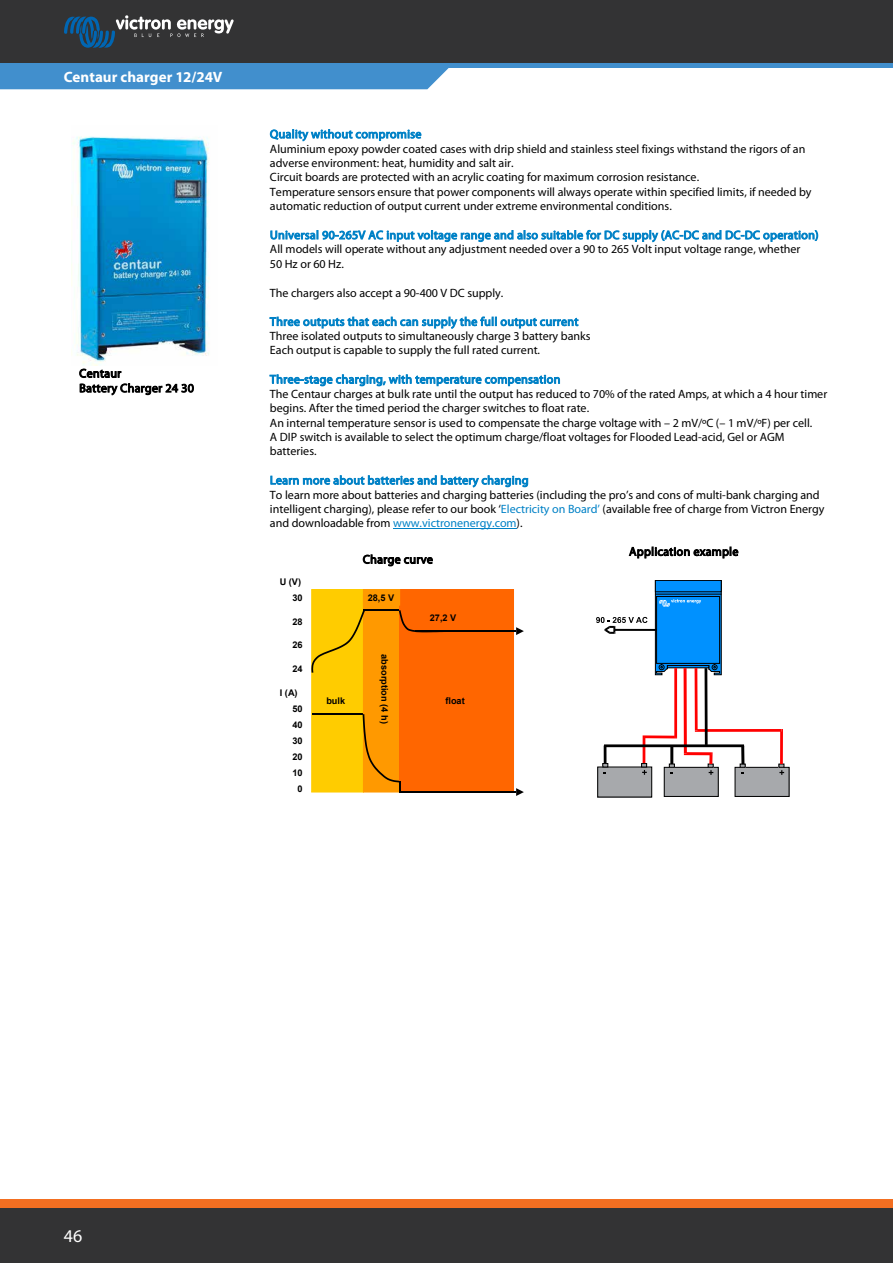
<style>
.page{position:relative;width:893px;height:1263px;background:#fff}
.page>*{position:absolute;margin:0;border:0;box-sizing:border-box;transform-origin:0 0}
.t1{font:18px "Myriad Pro";color:#fff}
.t2{font:700 15px "Myriad Pro";color:#fff}
.t3{font:12px/14.4px "Myriad Pro";letter-spacing:-.005em;color:#000}
.t4{font:12px "Myriad Pro";letter-spacing:.025em;color:#0081c6}
.t5{font:12px/14.7px "Myriad Pro";letter-spacing:.025em;color:#000}
.t6{font:12px "Myriad Pro";letter-spacing:.03em;color:#000}
.t7{font:700 9.15px/15.9px "Arial";color:#000;text-align:right}
.s1{color:#0081c6}
</style>
<div class="page">
<div style="left:0;top:1208px;width:893px;height:55px;background:#333334"></div>
<div style="left:0;top:1199px;width:893px;height:9px;background:#f36f21"></div>
<div style="left:0;top:0;width:893px;height:64px;background:#333334"></div>
<div style="left:0;top:68px;width:449px;height:21px;background:#418fcd"></div>
<svg style="left:64px;top:15px;width:170px;height:33px"></svg>
<hr style="left:0;top:64px;width:893px;height:4px;background:#418fcd">
<hr style="left:393px;top:528px;width:124px;height:1px;background:#0081c6">
<div style="left:312px;top:590px;width:51px;height:202px;background:#fc0"></div>
<div style="left:311px;top:589px;width:53px;height:203px;border:1px solid #fc0"></div>
<hr style="left:312px;top:713px;width:51px;height:2px;background:#000">
<div style="left:363px;top:595px;width:37px;height:197px;background:#f90"></div>
<hr style="left:363px;top:609px;width:37px;height:2px;background:#000">
<div style="left:400px;top:590px;width:46px;height:202px;background:#f60"></div>
<div style="left:399px;top:589px;width:47px;height:203px;border:1px solid #f60"></div>
<svg style="left:399px;top:610px;width:47px;height:22px"></svg>
<div style="left:446px;top:590px;width:67px;height:202px;background:#f60"></div>
<div style="left:446px;top:589px;width:68px;height:203px;border:1px solid #f60"></div>
<svg style="left:363px;top:714px;width:38px;height:78px"></svg>
<hr style="left:400px;top:791px;width:46px;height:2px;background:#000">
<hr style="left:441px;top:791px;width:72px;height:2px;background:#000">
<svg style="left:513px;top:627px;width:11px;height:8px"></svg>
<svg style="left:513px;top:788px;width:11px;height:8px"></svg>
<div style="left:363px;top:590px;width:37px;height:15px;background:#f90"></div>
<div style="left:363px;top:589px;width:37px;height:16px;border:1px solid #f90"></div>
<div style="left:425px;top:610px;width:37px;height:16px;background:#f60"></div>
<svg style="left:311px;top:610px;width:54px;height:63px"></svg>
<hr style="left:415px;top:630px;width:98px;height:2px;background:#000">
<div style="left:441px;top:693px;width:36px;height:21px;background:#f60"></div>
<div style="left:735px;top:767px;width:54px;height:29px;background:#a7a9ac"></div>
<div style="left:664px;top:767px;width:54px;height:29px;background:#a7a9ac"></div>
<div style="left:598px;top:767px;width:54px;height:30px;background:#a7a9ac"></div>
<svg style="left:596px;top:581px;width:188px;height:194px"></svg>
<img style="left:71px;top:136px;width:139px;height:229px">
<p class="t2" style="left:64px;top:67px;width:160px">Centaur charger 12/24V</p>
<p class="t5" style="left:79px;top:366px;width:116px">Centaur<br>Battery Charger 24 30</p>
<p class="t4" style="left:270px;top:127px;width:153px">Quality without compromise</p>
<p class="t3" style="left:270px;top:141px;width:543px">Aluminium epoxy powder coated cases with drip shield and stainless steel fixings withstand the rigors of an adverse environment: heat, humidity and salt air.<br>Circuit boards are protected with an acrylic coating for maximum corrosion resistance.<br>Temperature sensors ensure that power components will always operate within specified limits, if needed by automatic reduction of output current under extreme environmental conditions.</p>
<p class="t4" style="left:270px;top:228px;width:550px">Universal 90-265V AC input voltage range and also suitable for DC supply (AC-DC and DC-DC operation)</p>
<p class="t3" style="left:270px;top:242px;width:532px">All models will operate without any adjustment needed over a 90 to 265 Volt input voltage range, whether<br>50 Hz or 60 Hz.</p>
<p class="t3" style="left:270px;top:285px;width:235px">The chargers also accept a 90-400 V DC supply.</p>
<p class="t4" style="left:270px;top:314px;width:310px">Three outputs that each can supply the full output current</p>
<p class="t3" style="left:270px;top:329px;width:322px">Three isolated outputs to simultaneously charge 3 battery banks<br>Each output is capable to supply the full rated current.</p>
<p class="t4" style="left:270px;top:372px;width:292px">Three-stage charging, with temperature compensation</p>
<p class="t3" style="left:270px;top:386px;width:559px">The Centaur charges at bulk rate until the output has reduced to 70% of the rated Amps, at which a 4 hour timer begins. After the timed period the charger switches to float rate.<br>An internal temperature sensor is used to compensate the charge voltage with – 2 mV/ºC (– 1 mV/ºF) per cell.<br>A DIP switch is available to select the optimum charge/float voltages for Flooded Lead-acid, Gel or AGM batteries.</p>
<p class="t4" style="left:270px;top:473px;width:260px">Learn more about batteries and battery charging</p>
<p class="t3" style="left:270px;top:487px;width:556px">To learn more about batteries and charging batteries (including the pro’s and cons of multi-bank charging and intelligent charging), please refer to our book ‘<span class="s1">Electricity on Board’</span> (available free of charge from Victron Energy and downloadable from <span class="s1">www.victronenergy.com</span>).</p>
<p class="t7" style="left:280px;top:574px;width:24px">U (V)<br>30</p>
<p class="t7" style="left:293px;top:613px;width:12px">28</p>
<p class="t7" style="left:293px;top:637px;width:12px">26</p>
<p class="t7" style="left:293px;top:661px;width:12px">24</p>
<p class="t7" style="left:280px;top:685px;width:19px">I (A)</p>
<p class="t7" style="left:293px;top:701px;width:12px">50</p>
<p class="t7" style="left:293px;top:717px;width:12px">40</p>
<p class="t7" style="left:293px;top:733px;width:12px">30</p>
<p class="t7" style="left:293px;top:749px;width:12px">20</p>
<p class="t7" style="left:293px;top:765px;width:12px">10</p>
<p class="t7" style="left:298px;top:781px;width:7px">0</p>
<p class="t7" style="left:326px;top:693px;width:20px">bulk</p>
<p class="t5" style="left:363px;top:552px;width:72px">Charge curve</p>
<p class="t7" style="left:368px;top:589px;width:28px">28,5 V</p>
<p class="t7" style="left:392px;top:654px;width:71px;rotate:90deg">absorption (4 h)</p>
<p class="t7" style="left:430px;top:610px;width:28px">27,2 V</p>
<p class="t7" style="left:445px;top:693px;width:21px">float</p>
<p class="t6" style="left:629px;top:544px;width:111px">Application example</p>
<h1 class="t1" style="left:64px;top:1224px;width:20px">46</h1>
</div>
